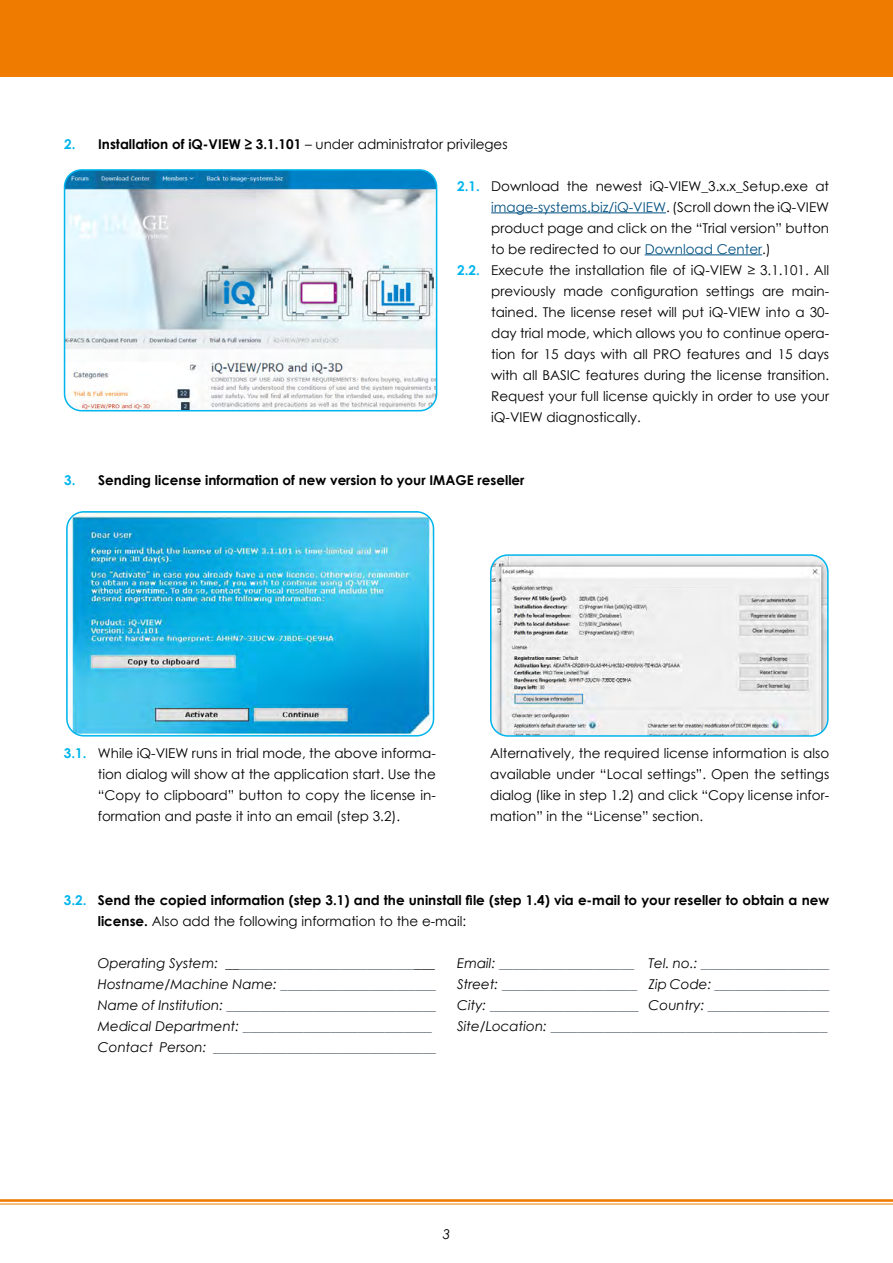
<style>
.page{position:relative;width:893px;height:1263px;background:#fff}
.page>*{position:absolute;margin:0;border:0;box-sizing:border-box;transform-origin:0 0}
.t1{font:13.5px/21px "Century Gothic";color:#000;text-align:justify}
.t2{font:italic 13.5px/21px "Century Gothic";color:#515c6a}
.t3{font:700 13.5px/21px "Century Gothic";color:#000}
.t4{font:13.5px "Century Gothic";color:#005081}
.t5{font:italic 13.5px "Century Gothic";color:#000}
.s1{color:#00b5ed}
.s2{font-weight:400}
.s3{font-weight:700;color:#00b5ed}
.s4{color:#000}
.s5{color:#005081}
</style>
<div class="page">
<img style="left:65px;top:172px;width:372px;height:239px">
<div style="left:64px;top:169px;width:373px;height:242px;border:2px solid #00b5ed;border-radius:17px"></div>
<img style="left:493px;top:557px;width:333px;height:177px">
<div style="left:490px;top:554px;width:339px;height:183px;border:2px solid #00b5ed;border-radius:17px"></div>
<img style="left:67px;top:512px;width:366px;height:224px">
<div style="left:66px;top:511px;width:368px;height:225px;border:2px solid #00b5ed;border-radius:17px"></div>
<div style="left:0;top:0;width:893px;height:77px;background:#ef7c00"></div>
<hr style="left:0;top:1199px;width:893px;height:3px;background:#ef7c00">
<hr style="left:0;top:1203px;width:893px;height:1px;background:#ef7c00">
<hr style="left:491px;top:212px;width:175px;height:1px;background:#005081">
<hr style="left:645px;top:254px;width:117px;height:1px;background:#005081">
<p class="t3" style="left:64px;top:133px;width:445px"><span class="s1">2.</span> Installation of iQ-VIEW ≥ 3.1.101 <span class="s2">– under administrator privileges</span></p>
<p class="t1" style="left:457px;top:175px;width:374px"><span class="s3">2.1.</span> Download the newest iQ-VIEW_3.x.x_Setup.exe at</p>
<p class="t4" style="left:491px;top:197px;width:340px">image-systems.biz/iQ-VIEW<span class="s4">. (Scroll down the iQ-VIEW</span></p>
<p class="t1" style="left:491px;top:217px;width:340px">product page and click on the “Trial version” button</p>
<p class="t1" style="left:491px;top:238px;width:281px">to be redirected to our <span class="s5">Download Center</span>.)</p>
<p class="t1" style="left:457px;top:259px;width:374px"><span class="s3">2.2.</span> Execute the installation file of iQ-VIEW ≥ 3.1.101. All</p>
<p class="t1" style="left:491px;top:280px;width:340px">previously made configuration settings are main-</p>
<p class="t1" style="left:491px;top:301px;width:340px">tained. The license reset will put iQ-VIEW into a 30-</p>
<p class="t1" style="left:491px;top:322px;width:340px">day trial mode, which allows you to continue opera-</p>
<p class="t1" style="left:491px;top:343px;width:340px">tion for 15 days with all PRO features and 15 days</p>
<p class="t1" style="left:491px;top:364px;width:340px">with all BASIC features during the license transition.</p>
<p class="t1" style="left:491px;top:385px;width:340px">Request your full license quickly in order to use your</p>
<p class="t1" style="left:491px;top:406px;width:151px">iQ-VIEW diagnostically.</p>
<p class="t3" style="left:64px;top:469px;width:462px"><span class="s1">3.</span> Sending license information of new version to your IMAGE reseller</p>
<p class="t1" style="left:98px;top:742px;width:340px;text-indent:-34px"><span class="s3">3.1.</span> While iQ-VIEW runs in trial mode, the above informa&shy;tion dialog will show at the application start. Use the “Copy to clipboard” button to copy the license in&shy;formation and paste it into an email (step 3.2).</p>
<p class="t1" style="left:490px;top:742px;width:341px">Alternatively, the required license information is also available under “Local settings”. Open the settings dialog (like in step 1.2) and click “Copy license infor&shy;mation” in the “License” section.</p>
<p class="t3" style="left:98px;top:889px;width:733px;text-indent:-34px"><span class="s1">3.2.</span> Send the copied information (step 3.1) and the uninstall file (step 1.4) via e-mail to your reseller to obtain a new license. <span class="s2">Also add the following information to the e-mail:</span></p>
<p class="t2" style="left:98px;top:952px;width:340px"><span class="s4">Operating System: __</span>__________________________<span class="s4">___ Hostname/Machine Name:</span> _______________________ <span class="s4">Name of Institution:</span> _______________________________ <span class="s4">Medical Department:</span> ____________________________ <span class="s4">Contact Person:</span> _________________________________</p>
<p class="t2" style="left:457px;top:952px;width:374px;text-align:justify"><span class="s4">Email:</span> ____________________ <span class="s4">Tel. no.:</span> ___________________ <span class="s4">Street:</span> ____________________ <span class="s4">Zip Code:</span> _________________ <span class="s4">City:</span> ______________________ <span class="s4">Country:</span> __________________ <span class="s4">Site/Location:</span> _________________________________________</p>
<p class="t5" style="left:443px;top:1225px;width:9px">3</p>
</div>
